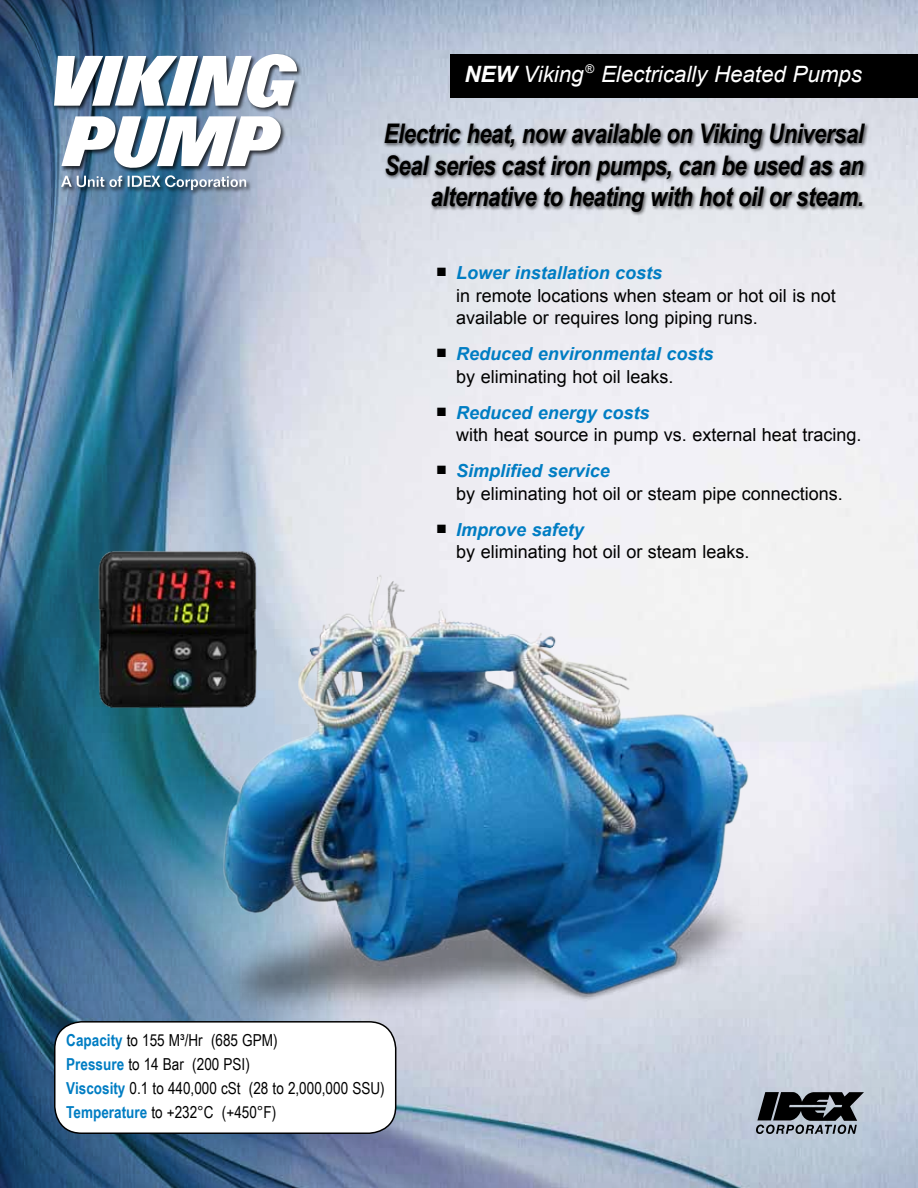
<style>
.page{position:relative;width:918px;height:1188px;background:#fff}
.page>*{position:absolute;margin:0;border:0;box-sizing:border-box;transform-origin:0 0}
.t1{font:italic 700 27px/31.5px "Arial Narrow";letter-spacing:-.02em;color:#000;text-align:right}
.t2{font:italic 22.5px "Arial";letter-spacing:-.005em;color:#fff}
.t3{font:18px/22.5px "Arial";color:#000}
.t4{font:16.5px/24px "Arial Narrow";color:#000}
.s1{font-weight:700}
.s2{font-weight:700;font-style:italic;color:#007dc3}
.s3{font-weight:700;color:#007dc3}
.s4{font-family:"Arial"}
</style>
<div class="page">
<img style="left:0;top:0;width:918px;height:1188px">
<div style="left:451px;top:54px;width:467px;height:44px;background:#000"></div>
<svg style="left:756px;top:1092px;width:108px;height:42px;background:#51555b"></svg>
<div style="left:53px;top:53px;width:250px;height:143px;background:#000;opacity:.75"></div>
<svg style="left:54px;top:54px;width:243px;height:54px"></svg>
<svg style="left:61px;top:116px;width:222px;height:53px"></svg>
<svg style="left:61px;top:175px;width:185px;height:15px;background:#7892a6"></svg>
<div style="left:383px;top:122px;width:486px;height:94px;background:#000;opacity:.65"></div>
<img style="left:216px;top:569px;width:540px;height:452px">
<img style="left:97px;top:548px;width:162px;height:163px">
<div style="left:55px;top:1022px;width:341px;height:111px;background:#fff;border-radius:27px"></div>
<div style="left:54px;top:1021px;width:342px;height:113px;border:2px solid #000;border-radius:27px"></div>
<p class="t2" style="left:464px;top:60px;width:399px"><span class="s1">NEW</span> Viking <sup>®</sup> Electrically Heated Pumps</p>
<h1 class="t1" style="left:384px;top:117px;width:482px">Electric heat, now available on Viking Universal<br>Seal series cast iron pumps, can be used as an alternative to heating with hot oil or steam.</h1>
<p class="t3" style="left:456px;top:262px;width:381px;text-indent:-20px">■ <span class="s2">Lower installation costs<br></span>in remote locations when steam or hot oil is not available or requires long piping runs.</p>
<p class="t3" style="left:456px;top:343px;width:259px;text-indent:-20px">■ <span class="s2">Reduced environmental costs </span>by eliminating hot oil leaks.</p>
<p class="t3" style="left:456px;top:401px;width:407px;text-indent:-20px">■ <span class="s2">Reduced energy costs<br></span>with heat source in pump vs. external heat tracing.</p>
<p class="t3" style="left:456px;top:460px;width:388px;text-indent:-20px">■ <span class="s2">Simplified service<br></span>by eliminating hot oil or steam pipe connections.</p>
<p class="t3" style="left:456px;top:518px;width:295px;text-indent:-20px">■ <span class="s2">Improve safety<br></span>by eliminating hot oil or steam leaks.</p>
<p class="t4" style="left:66px;top:1028px;width:320px"><span class="s3">Capacity</span> to 155 M³/Hr (685 GPM)<br><span class="s3">Pressure</span> to 14 Bar (200 PSI)<br><span class="s3">Viscosity</span> 0.1 to 440,000 cSt (28 to 2,000,000 SSU)<br><span class="s3">Temperature</span> to +232<span class="s4">°</span>C (+450<span class="s4">°</span>F)</p>
</div>
